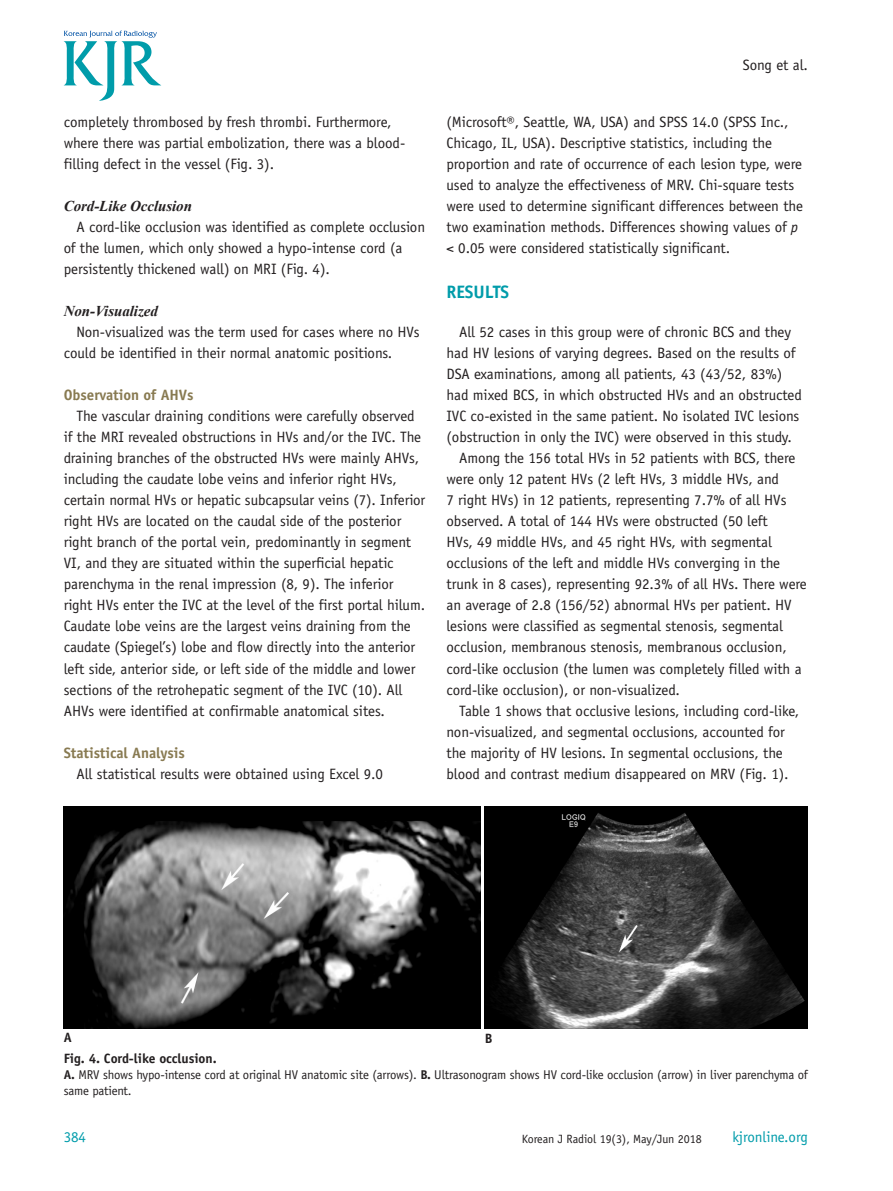
<style>
.page{position:relative;width:893px;height:1191px;background:#fff}
.page>*{position:absolute;margin:0;border:0;box-sizing:border-box;transform-origin:0 0}
.t1{font:700 18px "Officina Sans Std";letter-spacing:-.005em;color:#009caa}
.t2{font:15px/21px "Officina Sans Std";letter-spacing:-.005em;color:#231f20}
.t3{font:700 15px "Officina Sans Std";letter-spacing:-.005em;color:#887a51}
.t4{font:italic 700 15px "Times New Roman";letter-spacing:-.005em;color:#231f20}
.t5{font:15px "Officina Sans Std";letter-spacing:-.005em;color:#009caa}
.t6{font:700 13.5px "Officina Sans Std";letter-spacing:-.005em;color:#231f20}
.t7{font:12.75px/15.8px "Officina Sans Std";letter-spacing:-.015em;color:#231f20}
.t8{font:12px "Officina Sans Std";letter-spacing:-.005em;color:#231f20}
.s1{font-style:italic}
.s2{font-weight:700}
</style>
<div class="page">
<svg style="left:64px;top:31px;width:97px;height:70px"></svg>
<img style="left:64px;top:806px;width:416px;height:223px">
<img style="left:485px;top:806px;width:323px;height:223px">
<p class="t2" style="left:64px;top:112px;width:343px">completely thrombosed by fresh thrombi. Furthermore, where there was partial embolization, there was a blood&shy;filling defect in the vessel (Fig. 3).</p>
<p class="t4" style="left:64px;top:196px;width:130px">Cord-Like Occlusion</p>
<p class="t2" style="left:64px;top:217px;width:363px;text-indent:13px">A cord-like occlusion was identified as complete occlusion of the lumen, which only showed a hypo-intense cord (a persistently thickened wall) on MRI (Fig. 4).</p>
<p class="t4" style="left:64px;top:301px;width:96px">Non-Visualized</p>
<p class="t2" style="left:64px;top:322px;width:357px;text-indent:13px">Non-visualized was the term used for cases where no HVs could be identified in their normal anatomic positions.</p>
<p class="t3" style="left:64px;top:386px;width:131px">Observation of AHVs</p>
<p class="t2" style="left:64px;top:406px;width:363px;text-indent:13px">The vascular draining conditions were carefully observed if the MRI revealed obstructions in HVs and/or the IVC. The draining branches of the obstructed HVs were mainly AHVs, including the caudate lobe veins and inferior right HVs, certain normal HVs or hepatic subcapsular veins (7). Inferior right HVs are located on the caudal side of the posterior right branch of the portal vein, predominantly in segment VI, and they are situated within the superficial hepatic parenchyma in the renal impression (8, 9). The inferior right HVs enter the IVC at the level of the first portal hilum.<br>Caudate lobe veins are the largest veins draining from the caudate (Spiegel’s) lobe and flow directly into the anterior left side, anterior side, or left side of the middle and lower sections of the retrohepatic segment of the IVC (10). All AHVs were identified at confirmable anatomical sites.</p>
<p class="t3" style="left:64px;top:743px;width:123px">Statistical Analysis</p>
<p class="t2" style="left:77px;top:763px;width:308px">All statistical results were obtained using Excel 9.0</p>
<p class="t2" style="left:743px;top:54px;width:67px">Song et al.</p>
<p class="t2" style="left:446px;top:112px;width:358px">(Microsoft®, Seattle, WA, USA) and SPSS 14.0 (SPSS Inc., Chicago, IL, USA). Descriptive statistics, including the proportion and rate of occurrence of each lesion type, were used to analyze the effectiveness of MRV. Chi-square tests were used to determine significant differences between the two examination methods. Differences showing values of <span class="s1">p </span>&lt; 0.05 were considered statistically significant.</p>
<p class="t1" style="left:446px;top:280px;width:64px">RESULTS</p>
<p class="t2" style="left:459px;top:322px;width:333px">All 52 cases in this group were of chronic BCS and they</p>
<p class="t2" style="left:446px;top:343px;width:350px">had HV lesions of varying degrees. Based on the results of</p>
<p class="t2" style="left:446px;top:364px;width:337px">DSA examinations, among all patients, 43 (43/52, 83%)</p>
<p class="t2" style="left:446px;top:385px;width:357px">had mixed BCS, in which obstructed HVs and an obstructed</p>
<p class="t2" style="left:446px;top:406px;width:354px">IVC co-existed in the same patient. No isolated IVC lesions</p>
<p class="t2" style="left:446px;top:427px;width:347px">(obstruction in only the IVC) were observed in this study.</p>
<p class="t2" style="left:459px;top:448px;width:338px">Among the 156 total HVs in 52 patients with BCS, there</p>
<p class="t2" style="left:446px;top:469px;width:334px">were only 12 patent HVs (2 left HVs, 3 middle HVs, and</p>
<p class="t2" style="left:446px;top:490px;width:342px">7 right HVs) in 12 patients, representing 7.7% of all HVs</p>
<p class="t2" style="left:446px;top:511px;width:323px">observed. A total of 144 HVs were obstructed (50 left</p>
<p class="t2" style="left:446px;top:532px;width:327px">HVs, 49 middle HVs, and 45 right HVs, with segmental</p>
<p class="t2" style="left:446px;top:553px;width:335px">occlusions of the left and middle HVs converging in the</p>
<p class="t2" style="left:446px;top:574px;width:362px">trunk in 8 cases), representing 92.3% of all HVs. There were</p>
<p class="t2" style="left:446px;top:595px;width:347px">an average of 2.8 (156/52) abnormal HVs per patient. HV</p>
<p class="t2" style="left:446px;top:616px;width:338px">lesions were classified as segmental stenosis, segmental</p>
<p class="t2" style="left:446px;top:637px;width:342px">occlusion, membranous stenosis, membranous occlusion,</p>
<p class="t2" style="left:446px;top:658px;width:357px">cord-like occlusion (the lumen was completely filled with a</p>
<p class="t2" style="left:446px;top:679px;width:235px">cord-like occlusion), or non-visualized.</p>
<p class="t2" style="left:459px;top:700px;width:341px">Table 1 shows that occlusive lesions, including cord-like,</p>
<p class="t2" style="left:446px;top:721px;width:340px">non-visualized, and segmental occlusions, accounted for</p>
<p class="t2" style="left:446px;top:742px;width:338px">the majority of HV lesions. In segmental occlusions, the</p>
<p class="t2" style="left:446px;top:763px;width:344px">blood and contrast medium disappeared on MRV (Fig. 1).</p>
<p class="t6" style="left:64px;top:1029px;width:10px">A</p>
<p class="t6" style="left:485px;top:1030px;width:9px">B</p>
<p class="t6" style="left:64px;top:1050px;width:154px">Fig. 4. Cord-like occlusion.</p>
<p class="t7" style="left:64px;top:1066px;width:745px"><span class="s2">A.</span> MRV shows hypo-intense cord at original HV anatomic site (arrows). <span class="s2">B.</span> Ultrasonogram shows HV cord-like occlusion (arrow) in liver parenchyma of same patient.</p>
<p class="t5" style="left:64px;top:1128px;width:24px">384</p>
<p class="t8" style="left:522px;top:1132px;width:181px">Korean J Radiol 19(3), May/Jun 2018</p>
<p class="t5" style="left:732px;top:1128px;width:77px">kjronline.org</p>
</div>
